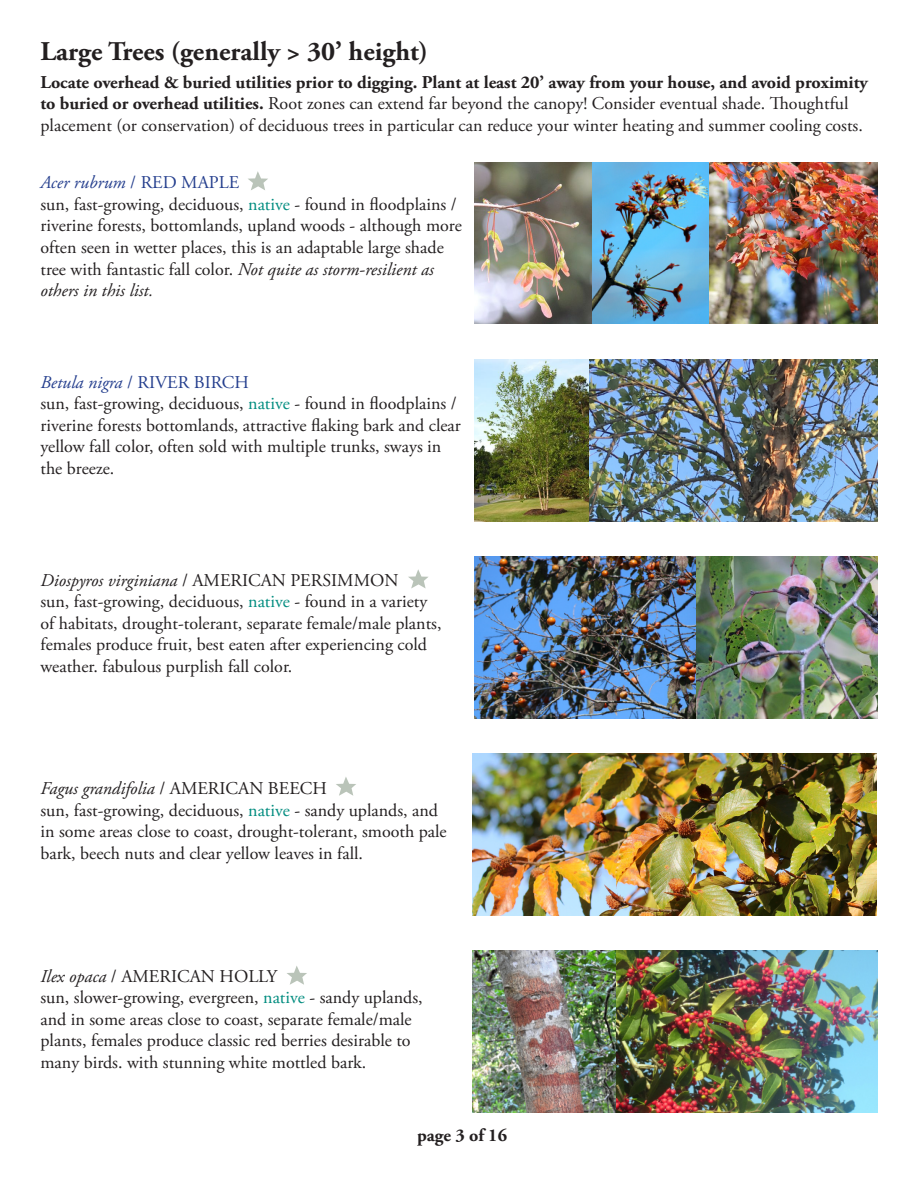
<style>
.page{position:relative;width:918px;height:1188px;background:#fff}
.page>*{position:absolute;margin:0;border:0;box-sizing:border-box;transform-origin:0 0}
.t1{font:700 27px "Adobe Garamond Pro";color:#231f20}
.t2{font:18px/21.6px "Adobe Garamond Pro";color:#231f20}
.t3{font:700 18px "Adobe Garamond Pro";color:#231f20}
.s1{font-weight:700}
.s2{font-style:italic;color:#253f8e}
.s3{color:#253f8e}
.s4{color:#008c7f}
.s5{font-style:italic}
</style>
<div class="page">
<img style="left:616px;top:951px;width:262px;height:162px">
<img style="left:472px;top:951px;width:144px;height:162px">
<svg style="left:287px;top:966px;width:20px;height:19px"></svg>
<img style="left:474px;top:556px;width:404px;height:163px">
<img style="left:472px;top:754px;width:404px;height:162px">
<svg style="left:408px;top:569px;width:20px;height:19px"></svg>
<svg style="left:336px;top:777px;width:20px;height:19px"></svg>
<img style="left:474px;top:162px;width:404px;height:162px">
<svg style="left:248px;top:171px;width:20px;height:19px"></svg>
<img style="left:475px;top:359px;width:403px;height:162px">
<h1 class="t1" style="left:40px;top:36px;width:389px">Large Trees (generally &gt; 30’ height)</h1>
<p class="t2" style="left:40px;top:72px;width:829px"><span class="s1">Locate overhead &amp; buried utilities prior to digging. Plant at least 20’ away from your house, and avoid proximity to buried or overhead utilities.</span> Root zones can extend far beyond the canopy! Consider eventual shade. Thoughtful placement (or conservation) of deciduous trees in particular can reduce your winter heating and summer cooling costs.</p>
<p class="t2" style="left:40px;top:172px;width:423px"><span class="s2">Acer rubrum</span> <span class="s3">/ RED MAPLE<br></span>sun, fast-growing, deciduous, <span class="s4">native</span> - found in floodplains / riverine forests, bottomlands, upland woods - although more often seen in wetter places, this is an adaptable large shade tree with fantastic fall color. <span class="s5">Not quite as storm-resilient as others in this list.</span></p>
<p class="t2" style="left:41px;top:372px;width:422px"><span class="s2">Betula nigra</span> <span class="s3">/ RIVER BIRCH<br></span>sun, fast-growing, deciduous, <span class="s4">native</span> - found in floodplains / riverine forests bottomlands, attractive flaking bark and clear yellow fall color, often sold with multiple trunks, sways in the breeze.</p>
<p class="t2" style="left:40px;top:570px;width:403px"><span class="s5">Diospyros virginiana</span> / AMERICAN PERSIMMON<br>sun, fast-growing, deciduous, <span class="s4">native</span> - found in a variety of habitats, drought-tolerant, separate female/male plants, females produce fruit, best eaten after experiencing cold weather. fabulous purplish fall color.</p>
<p class="t2" style="left:41px;top:778px;width:408px"><span class="s5">Fagus grandifolia</span> / AMERICAN BEECH<br>sun, fast-growing, deciduous, <span class="s4">native</span> - sandy uplands, and in some areas close to coast, drought-tolerant, smooth pale bark, beech nuts and clear yellow leaves in fall.</p>
<p class="t2" style="left:40px;top:966px;width:384px"><span class="s5">Ilex opaca</span> / AMERICAN HOLLY<br>sun, slower-growing, evergreen, <span class="s4">native</span> - sandy uplands, and in some areas close to coast, separate female/male plants, females produce classic red berries desirable to many birds. with stunning white mottled bark.</p>
<p class="t3" style="left:417px;top:1125px;width:91px">page 3 of 16</p>
</div>
